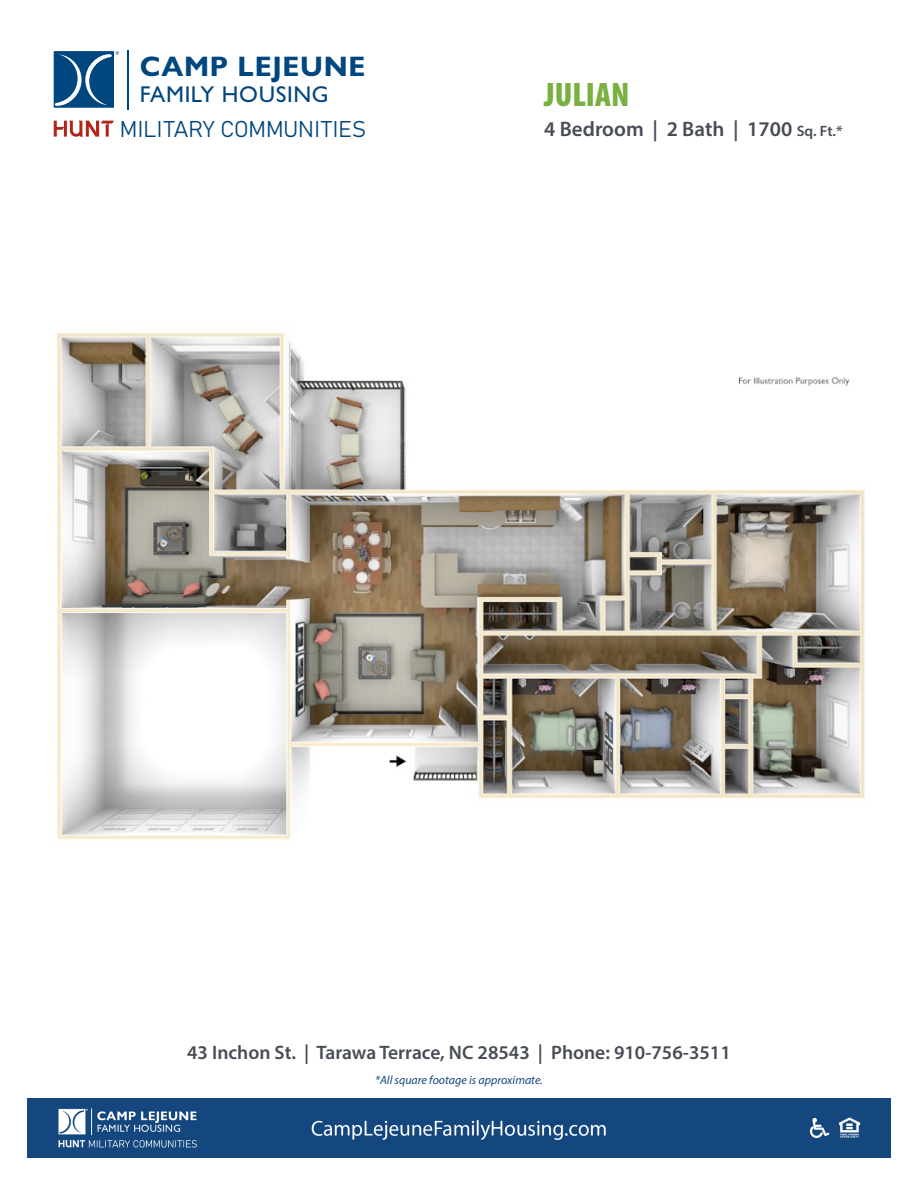
<style>
.page{position:relative;width:918px;height:1188px;background:#fff}
.page>*{position:absolute;margin:0;border:0;box-sizing:border-box;transform-origin:0 0}
.t1{font:900 condensed 34.2px "Myriad Pro";color:#79b040}
.t2{font:700 28.35px "Gill Sans Nova";letter-spacing:.025em;color:#00467f}
.t3{font:500 22.95px "Gill Sans Nova";letter-spacing:.025em;color:#00467f}
.t4{font:22.5px "Bahnschrift";color:#00467f}
.t5{font:600 21px "Myriad Pro";color:#484c56}
.t6{font:600 19.5px "Myriad Pro";color:#484c56}
.t7{font:italic 12px "Myriad Pro";color:#14477e}
.s1{font-size:15px}
</style>
<div class="page">
<img style="left:56px;top:332px;width:810px;height:508px">
<img style="left:27px;top:1098px;width:864px;height:60px">
<svg style="left:54px;top:121px;width:60px;height:16px"></svg>
<svg style="left:54px;top:51px;width:65px;height:57px"></svg>
<hr style="left:127px;top:50px;width:2px;height:60px;background:#00467f">
<div style="left:665px;top:203px;width:199px;height:159px;background:#fff"></div>
<div style="left:507px;top:827px;width:58px;height:75px;background:#fff"></div>
<h2 class="t2" style="left:140px;top:49px;width:227px">CAMP LEJEUNE</h2>
<p class="t3" style="left:140px;top:80px;width:190px">FAMILY HOUSING</p>
<p class="t4" style="left:120px;top:112px;width:248px">MILITARY COMMUNITIES</p>
<h1 class="t1" style="left:544px;top:73px;width:87px">JULIAN</h1>
<p class="t5" style="left:544px;top:116px;width:300px">4 Bedroom | 2 Bath | 1700 <span class="s1">Sq. Ft.*</span></p>
<p class="t6" style="left:187px;top:1040px;width:545px">43 Inchon St. | Tarawa Terrace, NC 28543 | Phone: 910-756-3511</p>
<p class="t7" style="left:375px;top:1072px;width:169px">*All square footage is approximate.</p>
</div>
